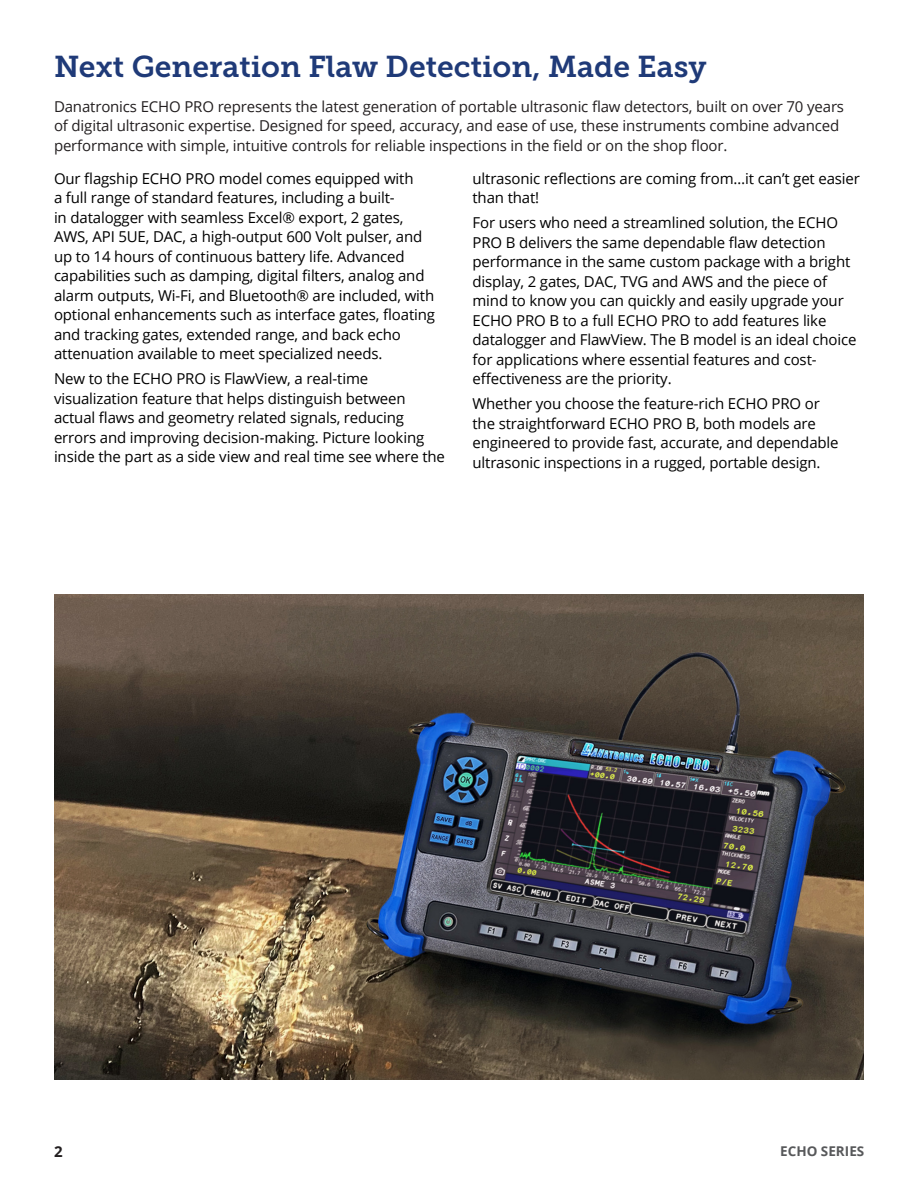
<style>
.page{position:relative;width:918px;height:1188px;background:#fff}
.page>*{position:absolute;margin:0;border:0;box-sizing:border-box;transform-origin:0 0}
.Heading{font:30px "Museo Slab 700";color:#1f3a78}
.body_text{font:15px/19.5px "Open Sans";letter-spacing:-.01em;color:#000}
.body_text_span{font:15px/19.5px "Open Sans";letter-spacing:-.01em;color:#231f20}
.t1{font:700 15px "Open Sans";color:#231f20}
.t2{font:700 13.5px "Open Sans";color:#57585a}
</style>
<div class="page">
<img style="left:54px;top:594px;width:810px;height:486px">
<p class="Heading" style="left:54px;top:49px;width:654px">Next Generation Flaw Detection, Made Easy</p>
<p class="body_text_span" style="left:54px;top:96px;width:792px">Danatronics ECHO PRO represents the latest generation of portable ultrasonic flaw detectors, built on over 70 years of digital ultrasonic expertise. Designed for speed, accuracy, and ease of use, these instruments combine advanced performance with simple, intuitive controls for reliable inspections in the field or on the shop floor.</p>
<p class="body_text" style="left:54px;top:168px;width:383px">Our flagship ECHO PRO model comes equipped with<br>a full range of standard features, including a built-<br>in datalogger with seamless Excel® export, 2 gates, AWS, API 5UE, DAC, a high-output 600 Volt pulser, and up to 14 hours of continuous battery life. Advanced capabilities such as damping, digital filters, analog and alarm outputs, Wi-Fi, and Bluetooth® are included, with optional enhancements such as interface gates, floating and tracking gates, extended range, and back echo attenuation available to meet specialized needs.</p>
<p class="body_text" style="left:54px;top:369px;width:393px">New to the ECHO PRO is FlawView, a real-time visualization feature that helps distinguish between actual flaws and geometry related signals, reducing errors and improving decision-making. Picture looking inside the part as a side view and real time see where the</p>
<p class="body_text" style="left:472px;top:168px;width:389px">ultrasonic reflections are coming from…it can’t get easier than that!</p>
<p class="body_text" style="left:472px;top:213px;width:385px">For users who need a streamlined solution, the ECHO PRO B delivers the same dependable flaw detection performance in the same custom package with a bright display, 2 gates, DAC, TVG and AWS and the piece of mind to know you can quickly and easily upgrade your ECHO PRO B to a full ECHO PRO to add features like datalogger and FlawView. The B model is an ideal choice for applications where essential features and cost&shy;effectiveness are the priority.</p>
<p class="body_text" style="left:472px;top:393px;width:368px">Whether you choose the feature-rich ECHO PRO or the straightforward ECHO PRO B, both models are engineered to provide fast, accurate, and dependable ultrasonic inspections in a rugged, portable design.</p>
<p class="t1" style="left:54px;top:1141px;width:10px">2</p>
<p class="t2" style="left:780px;top:1142px;width:86px">ECHO SERIES</p>
</div>
